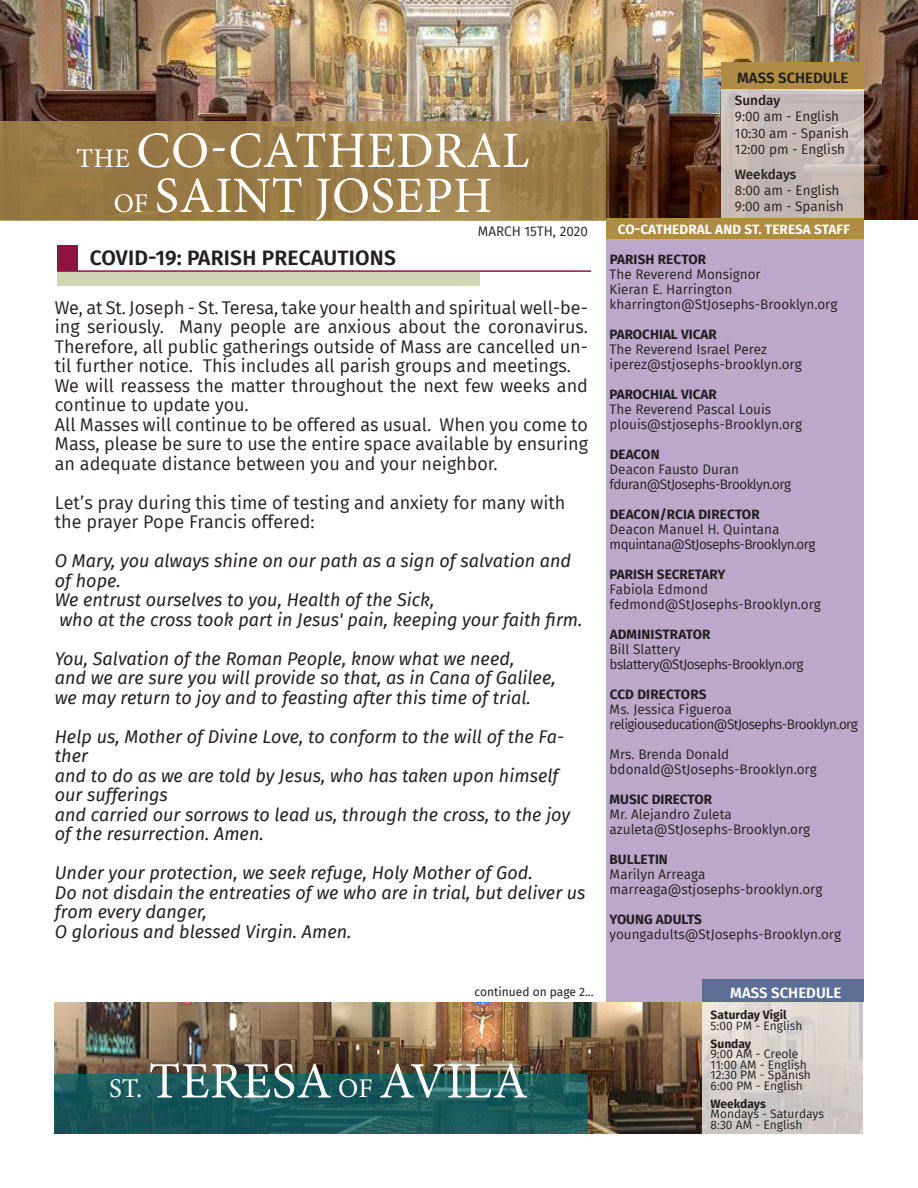
<style>
.page{position:relative;width:918px;height:1188px;background:#fff}
.page>*{position:absolute;margin:0;border:0;box-sizing:border-box;transform-origin:0 0}
.t1{font:51px "Minion Pro";letter-spacing:.01em;color:#fff}
.t2{font:600 21px "Fira Sans";letter-spacing:.01em;color:#231f20}
.t3{font:italic 18px/19.5px "Fira Sans";color:#231f20}
.t4{font:18px/19.5px "Fira Sans";color:#231f20;text-align:justify}
.t5{font:600 15px "Fira Sans";color:#231f20}
.t6{font:600 15px "Fira Sans";color:#fff}
.t7{font:13.5px "Fira Sans";color:#231f20}
.t8{font:700 13.5px "Fira Sans";color:#231f20}
.t9{font:13.5px "Fira Sans";letter-spacing:-.04em;color:#231f20}
.t10{font:700 13.5px "Fira Sans";letter-spacing:.01em;color:#fff}
.t11{font:500 13.5px "Fira Sans";color:#231f20}
.t12{font:12px "Fira Sans";color:#231f20}
.t13{font:700 12px "Fira Sans";color:#231f20}
.texto{font:12px "Fira Sans";color:#231f20}
.s1{font-size:27px}
</style>
<div class="page">
<img style="left:0;top:0;width:918px;height:219px">
<svg style="left:0;top:122px;width:606px;height:99px;background:#9c7e4a"></svg>
<div style="left:721px;top:63px;width:143px;height:26px;background:#b08b45"></div>
<svg style="left:721px;top:89px;width:143px;height:130px;background:#c6bbb6"></svg>
<img style="left:54px;top:1002px;width:648px;height:132px">
<svg style="left:54px;top:1075px;width:534px;height:59px;background:#1a5a5d"></svg>
<svg style="left:702px;top:1002px;width:161px;height:132px;background:#d7d1cc"></svg>
<div style="left:606px;top:237px;width:258px;height:765px;background:#bca8ca"></div>
<div style="left:606px;top:219px;width:258px;height:20px;background:#b08b45"></div>
<div style="left:57px;top:272px;width:423px;height:14px;background:#cfd4b3"></div>
<hr style="left:57px;top:270px;width:534px;height:2px;background:#8e1341">
<div style="left:57px;top:245px;width:20px;height:26px;background:#8e1341"></div>
<p class="t1" style="left:77px;top:117px;width:454px"><span class="s1">THE</span> CO-CATHEDRAL</p>
<p class="t1" style="left:114px;top:162px;width:380px"><span class="s1">OF</span> SAINT JOSEPH</p>
<p class="t7" style="left:478px;top:221px;width:112px">MARCH 15TH, 2020</p>
<p class="t2" style="left:90px;top:240px;width:308px">COVID-19: PARISH PRECAUTIONS</p>
<p class="t4" style="left:55px;top:297px;width:535px">We, at St. Joseph - St. Teresa, take your health and spiritual well-be&shy;ing seriously. Many people are anxious about the coronavirus.<br>Therefore, all public gatherings outside of Mass are cancelled un&shy;til further notice. This includes all parish groups and meetings.</p>
<p class="t4" style="left:55px;top:375px;width:535px">We will reassess the matter throughout the next few weeks and continue to update you.</p>
<p class="t4" style="left:55px;top:414px;width:535px">All Masses will continue to be offered as usual. When you come to Mass, please be sure to use the entire space available by ensuring an adequate distance between you and your neighbor.</p>
<p class="t4" style="left:55px;top:492px;width:512px">Let’s pray during this time of testing and anxiety for many with the prayer Pope Francis offered:</p>
<p class="t3" style="left:55px;top:551px;width:518px">O Mary, you always shine on our path as a sign of salvation and of hope.</p>
<p class="t3" style="left:55px;top:590px;width:381px">We entrust ourselves to you, Health of the Sick,</p>
<p class="t3" style="left:60px;top:609px;width:524px">who at the cross took part in Jesus' pain, keeping your faith firm.</p>
<p class="t3" style="left:55px;top:648px;width:461px">You, Salvation of the Roman People, know what we need,</p>
<p class="t3" style="left:55px;top:668px;width:502px">and we are sure you will provide so that, as in Cana of Galilee,</p>
<p class="t3" style="left:55px;top:687px;width:478px">we may return to joy and to feasting after this time of trial.</p>
<p class="t3" style="left:55px;top:726px;width:511px">Help us, Mother of Divine Love, to conform to the will of the Fa&shy;ther</p>
<p class="t3" style="left:55px;top:765px;width:505px">and to do as we are told by Jesus, who has taken upon himself our sufferings</p>
<p class="t3" style="left:55px;top:804px;width:517px">and carried our sorrows to lead us, through the cross, to the joy of the resurrection. Amen.</p>
<p class="t3" style="left:55px;top:863px;width:480px">Under your protection, we seek refuge, Holy Mother of God.</p>
<p class="t3" style="left:55px;top:882px;width:532px">Do not disdain the entreaties of we who are in trial, but deliver us from every danger,</p>
<p class="t3" style="left:55px;top:921px;width:298px">O glorious and blessed Virgin. Amen.</p>
<p class="t5" style="left:737px;top:65px;width:113px">MASS SCHEDULE</p>
<p class="t11" style="left:735px;top:90px;width:47px">Sunday</p>
<p class="t7" style="left:735px;top:107px;width:106px">9:00 am - English</p>
<p class="t7" style="left:735px;top:123px;width:116px">10:30 am - Spanish</p>
<p class="t7" style="left:735px;top:139px;width:112px">12:00 pm - English</p>
<p class="t11" style="left:735px;top:163px;width:63px">Weekdays</p>
<p class="t7" style="left:735px;top:180px;width:106px">8:00 am - English</p>
<p class="t7" style="left:735px;top:197px;width:110px">9:00 am - Spanish</p>
<p class="t10" style="left:618px;top:218px;width:234px">CO-CATHEDRAL AND ST. TERESA STAFF</p>
<p class="t8" style="left:610px;top:248px;width:98px">PARISH RECTOR</p>
<p class="t7" style="left:610px;top:264px;width:153px">The Reverend Monsignor</p>
<p class="t7" style="left:610px;top:279px;width:124px">Kieran E. Harrington</p>
<p class="t7" style="left:610px;top:294px;width:229px">kharrington@StJosephs-Brooklyn.org</p>
<p class="t8" style="left:610px;top:323px;width:109px">PAROCHIAL VICAR</p>
<p class="t7" style="left:610px;top:339px;width:159px">The Reverend Israel Perez</p>
<p class="t7" style="left:610px;top:354px;width:194px">iperez@stjosephs-brooklyn.org</p>
<p class="t8" style="left:610px;top:383px;width:109px">PAROCHIAL VICAR</p>
<p class="t7" style="left:610px;top:399px;width:163px">The Reverend Pascal Louis</p>
<p class="t7" style="left:610px;top:414px;width:194px">plouis@stjosephs-Brooklyn.org</p>
<p class="t8" style="left:610px;top:443px;width:51px">DEACON</p>
<p class="t7" style="left:610px;top:459px;width:131px">Deacon Fausto Duran</p>
<p class="t9" style="left:610px;top:474px;width:183px">fduran@StJosephs-Brooklyn.org</p>
<p class="t8" style="left:610px;top:503px;width:152px">DEACON/RCIA DIRECTOR</p>
<p class="t7" style="left:610px;top:519px;width:171px">Deacon Manuel H. Quintana</p>
<p class="t9" style="left:610px;top:534px;width:207px">mquintana@StJosephs-Brooklyn.org</p>
<p class="t8" style="left:610px;top:563px;width:117px">PARISH SECRETARY</p>
<p class="t7" style="left:610px;top:579px;width:100px">Fabiola Edmond</p>
<p class="t7" style="left:610px;top:594px;width:213px">fedmond@StJosephs-Brooklyn.org</p>
<p class="t8" style="left:610px;top:623px;width:102px">ADMINISTRATOR</p>
<p class="t7" style="left:610px;top:639px;width:72px">Bill Slattery</p>
<p class="t9" style="left:610px;top:654px;width:195px">bslattery@StJosephs-Brooklyn.org</p>
<p class="t8" style="left:610px;top:683px;width:98px">CCD DIRECTORS</p>
<p class="t7" style="left:610px;top:699px;width:124px">Ms. Jessica Figueroa</p>
<p class="t9" style="left:610px;top:714px;width:250px">religiouseducation@StJosephs-Brooklyn.org</p>
<p class="t7" style="left:610px;top:744px;width:121px">Mrs. Brenda Donald</p>
<p class="t7" style="left:610px;top:759px;width:209px">bdonald@StJosephs-Brooklyn.org</p>
<p class="t8" style="left:610px;top:788px;width:104px">MUSIC DIRECTOR</p>
<p class="t7" style="left:610px;top:804px;width:124px">Mr. Alejandro Zuleta</p>
<p class="t7" style="left:610px;top:819px;width:202px">azuleta@StJosephs-Brooklyn.org</p>
<p class="t8" style="left:610px;top:848px;width:60px">BULLETIN</p>
<p class="t7" style="left:610px;top:864px;width:97px">Marilyn Arreaga</p>
<p class="t7" style="left:610px;top:879px;width:214px">marreaga@stjosephs-brooklyn.org</p>
<p class="t8" style="left:610px;top:908px;width:94px">YOUNG ADULTS</p>
<p class="t7" style="left:610px;top:924px;width:233px">youngadults@StJosephs-Brooklyn.org</p>
<p class="texto" style="left:475px;top:983px;width:121px">continued on page 2...</p>
<p class="t1" style="left:109px;top:1047px;width:420px"><span class="s1">ST.</span> TERESA <span class="s1">OF</span> AVILA</p>
<p class="t6" style="left:730px;top:980px;width:113px">MASS SCHEDULE</p>
<p class="t13" style="left:711px;top:1005px;width:78px">Saturday Vigil</p>
<p class="t12" style="left:711px;top:1016px;width:93px">5:00 PM - English</p>
<p class="t13" style="left:711px;top:1033px;width:42px">Sunday</p>
<p class="t12" style="left:711px;top:1045px;width:89px">9:00 AM - Creole</p>
<p class="t12" style="left:711px;top:1055px;width:98px">11:00 AM - English</p>
<p class="t12" style="left:711px;top:1066px;width:102px">12:30 PM - Spanish</p>
<p class="t12" style="left:711px;top:1076px;width:94px">6:00 PM - English</p>
<p class="t13" style="left:711px;top:1093px;width:57px">Weekdays</p>
<p class="t12" style="left:711px;top:1105px;width:115px">Mondays - Saturdays</p>
<p class="t12" style="left:711px;top:1115px;width:93px">8:30 AM - English</p>
</div>
